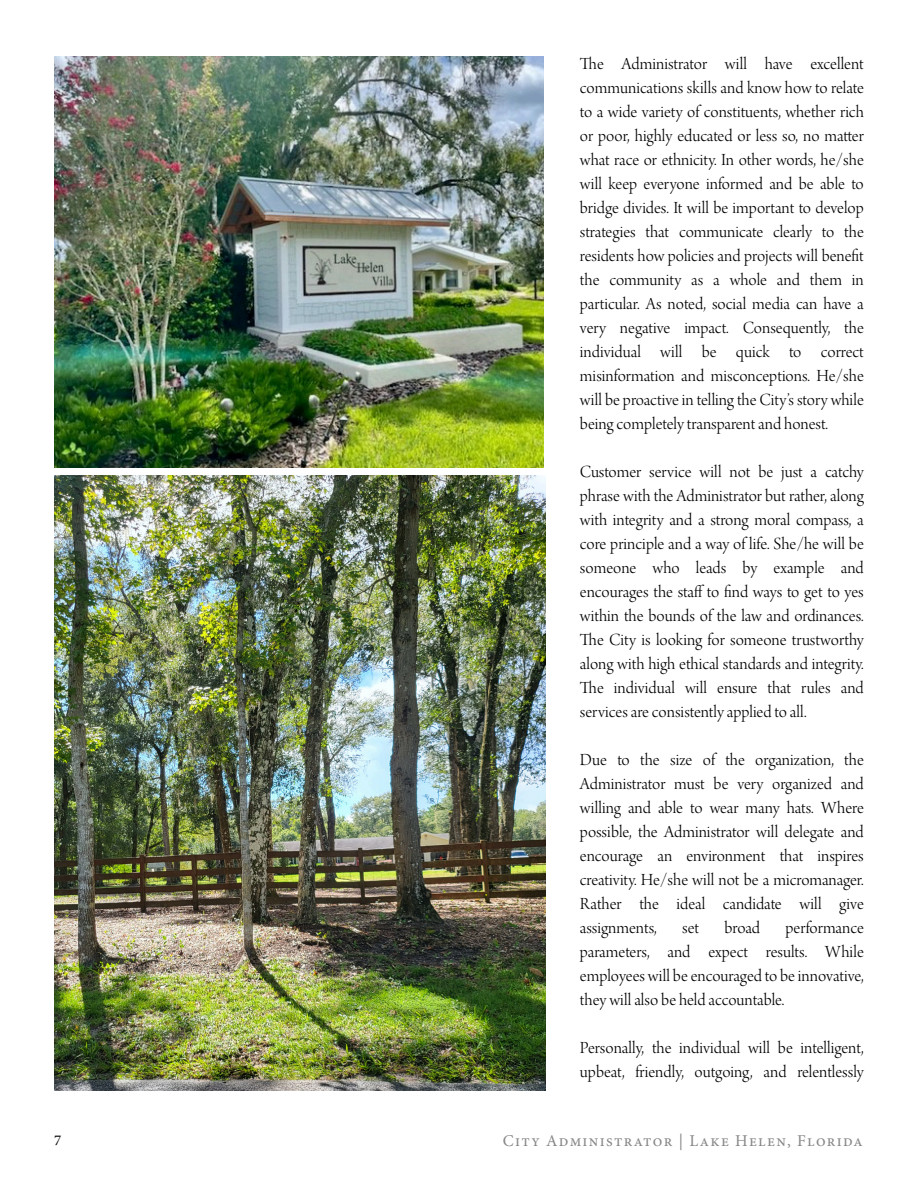
<style>
.page{position:relative;width:918px;height:1188px;background:#fff}
.page>*{position:absolute;margin:0;border:0;box-sizing:border-box;transform-origin:0 0}
.t1{font:18px/24px "Arno Pro Light Display";color:#000;text-align:justify}
.t2{font:16.5px "Minion Pro";letter-spacing:.075em;color:#878787}
.t3{font:15px "Minion Pro";color:#000}
</style>
<div class="page">
<img style="left:54px;top:57px;width:489px;height:410px">
<img style="left:54px;top:476px;width:491px;height:615px">
<p class="t1" style="left:580px;top:54px;width:285px">The Administrator will have excellent communications skills and know how to relate to a wide variety of constituents, whether rich or poor, highly educated or less so, no matter what race or ethnicity. In other words, he/she will keep everyone informed and be able to bridge divides. It will be important to develop strategies that communicate clearly to the residents how policies and projects will benefit the community as a whole and them in particular. As noted, social media can have a very negative impact. Consequently, the individual will be quick to correct misinformation and misconceptions. He/she will be proactive in telling the City’s story while being completely transparent and honest.</p>
<p class="t1" style="left:580px;top:462px;width:285px">Customer service will not be just a catchy phrase with the Administrator but rather, along with integrity and a strong moral compass, a core principle and a way of life. She/he will be someone who leads by example and encourages the staff to find ways to get to yes within the bounds of the law and ordinances.<br>The City is looking for someone trustworthy along with high ethical standards and integrity.<br>The individual will ensure that rules and services are consistently applied to all.</p>
<p class="t1" style="left:580px;top:750px;width:285px">Due to the size of the organization, the Administrator must be very organized and willing and able to wear many hats. Where possible, the Administrator will delegate and encourage an environment that inspires creativity. He/she will not be a micromanager.<br>Rather the ideal candidate will give assignments,</p>
<p class="t1" style="left:580px;top:918px;width:285px;text-indent:206px">performance parameters, and expect results. While employees will be encouraged to be innovative, they will also be held accountable.</p>
<p class="t1" style="left:580px;top:1038px;width:285px">Personally, the individual will be intelligent, upbeat, friendly, outgoing, and relentlessly</p>
<p class="t1" style="left:682px;top:918px;width:18px">set</p>
<p class="t1" style="left:725px;top:918px;width:37px">broad</p>
<p class="t3" style="left:54px;top:1134px;width:9px">7</p>
<p class="t2" style="left:503px;top:1134px;width:362px">City Administrator | Lake Helen, Florida</p>
</div>
